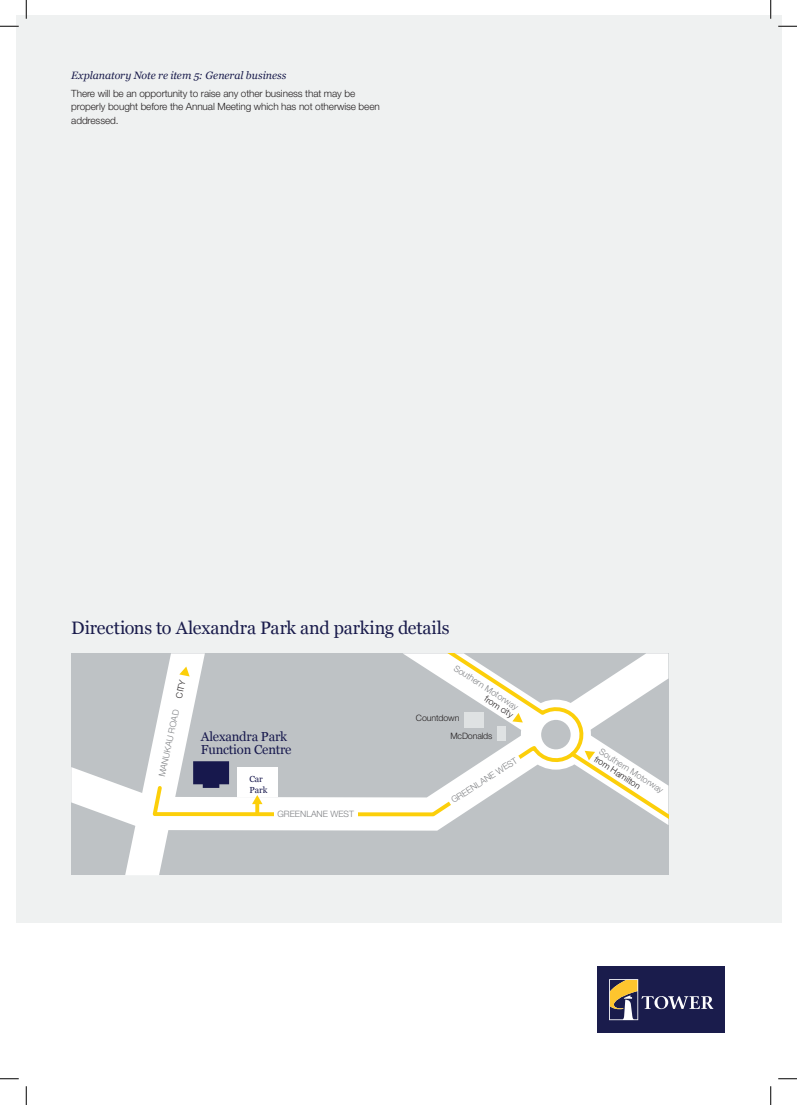
<style>
.page{position:relative;width:797px;height:1105px;background:#fff}
.page>*{position:absolute;margin:0;border:0;box-sizing:border-box;transform-origin:0 0}
.t1{font:18px "Georgia";letter-spacing:-.01em;color:#1a1c4c}
.t2{font:13px/13px "Georgia";letter-spacing:-.015em;color:#17184d}
.t3{font:italic 10.62px "Georgia";letter-spacing:-.005em;color:#1a1c4c}
.t4{font:300 10px/13.8px "Helvetica Neue";letter-spacing:-.01em;color:#231f20}
.t5{font:300 8.75px "Helvetica Neue";color:#808285}
.t6{font:300 8.75px "Helvetica Neue";letter-spacing:-.015em;color:#231f20}
.t7{font:8.75px/10.4px "Georgia";color:#17184d}
</style>
<div class="page">
<div style="left:16px;top:16px;width:765px;height:907px;background:#eff1f1"></div>
<div style="left:71px;top:653px;width:597px;height:222px;background:#bec2c5"></div>
<svg style="left:229px;top:653px;width:439px;height:178px"></svg>
<svg style="left:71px;top:756px;width:158px;height:119px"></svg>
<svg style="left:150px;top:653px;width:440px;height:165px"></svg>
<svg style="left:567px;top:749px;width:101px;height:82px"></svg>
<svg style="left:512px;top:713px;width:11px;height:9px"></svg>
<svg style="left:255px;top:804px;width:4px;height:10px"></svg>
<svg style="left:252px;top:795px;width:10px;height:9px"></svg>
<div style="left:274px;top:810px;width:83px;height:9px;background:#fff"></div>
<svg style="left:447px;top:754px;width:75px;height:52px"></svg>
<div style="left:597px;top:966px;width:128px;height:67px;background:#1a1c4c"></div>
<svg style="left:609px;top:979px;width:29px;height:41px"></svg>
<svg style="left:610px;top:980px;width:103px;height:39px"></svg>
<svg style="left:0;top:25px;width:19px;height:2px"></svg>
<svg style="left:778px;top:25px;width:19px;height:2px"></svg>
<svg style="left:0;top:1078px;width:19px;height:1px"></svg>
<svg style="left:778px;top:1078px;width:19px;height:1px"></svg>
<svg style="left:25px;top:0;width:2px;height:19px"></svg>
<svg style="left:25px;top:1086px;width:2px;height:19px"></svg>
<svg style="left:770px;top:0;width:1px;height:19px"></svg>
<svg style="left:770px;top:1086px;width:1px;height:19px"></svg>
<p class="t3" style="left:71px;top:70px;width:216px">Explanatory Note re item 5: General business</p>
<p class="t4" style="left:71px;top:86px;width:310px">There will be an opportunity to raise any other business that may be properly bought before the Annual Meeting which has not otherwise been addressed.</p>
<h1 class="t1" style="left:71px;top:618px;width:380px">Directions to Alexandra Park and parking details</h1>
<p class="t6" style="left:174px;top:697px;width:20px;rotate:-78deg">CITY</p>
<p class="t5" style="left:157px;top:776px;width:70px;rotate:-78deg">MANUKAU ROAD</p>
<h2 class="t2" style="left:201px;top:730px;width:92px">Alexandra Park<br>Function Centre</h2>
<p class="t7" style="left:249px;top:774px;width:20px">Car<br>Park</p>
<p class="t5" style="left:277px;top:809px;width:78px">GREENLANE WEST</p>
<p class="t5" style="left:458px;top:662px;width:76px;rotate:33deg">Southern Motorway</p>
<p class="t6" style="left:488px;top:693px;width:34px;rotate:33deg">from city</p>
<p class="t6" style="left:416px;top:712px;width:45px">Countdown</p>
<p class="t6" style="left:450px;top:731px;width:44px">McDonalds</p>
<p class="t5" style="left:449px;top:796px;width:78px;rotate:-33deg">GREENLANE WEST</p>
<p class="t5" style="left:603px;top:746px;width:76px;rotate:33deg">Southern Motorway</p>
<p class="t6" style="left:598px;top:753px;width:54px;rotate:33deg">from Hamilton</p>
</div>
